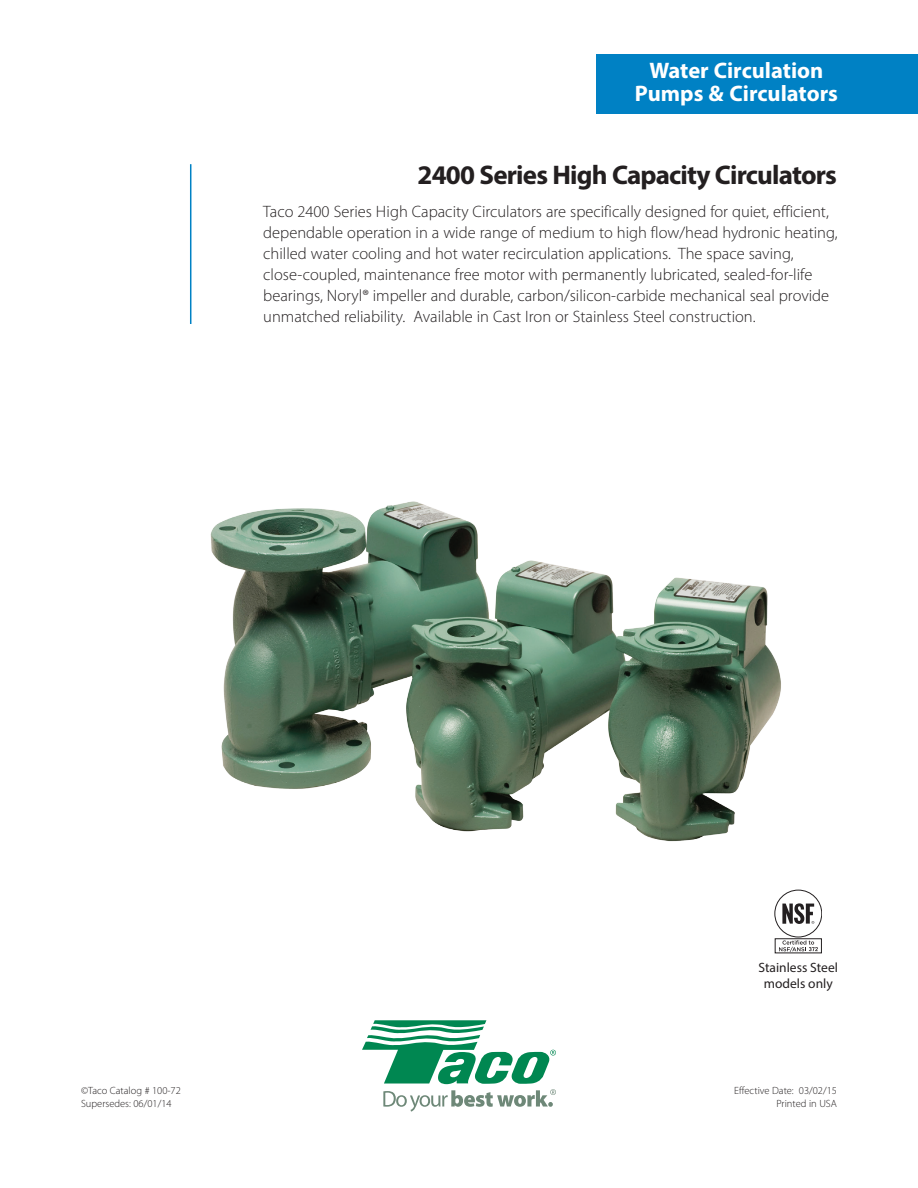
<style>
.page{position:relative;width:918px;height:1188px;background:#fff}
.page>*{position:absolute;margin:0;border:0;box-sizing:border-box;transform-origin:0 0}
.t1{font:700 27px "Myriad Pro";letter-spacing:-.03em;color:#231f20}
.t2{font:700 22.5px/22.5px "Myriad Pro";color:#fff;text-align:center}
.t3{font:300 16.5px/21px "Myriad Pro";color:#231f20}
.t4{font:13.5px/16.2px "Myriad Pro";color:#231f20;text-align:center}
.t5{font:300 10.5px/12.6px "Myriad Pro";color:#231f20}
</style>
<div class="page">
<hr style="left:190px;top:164px;width:1px;height:160px;background:#0081c4">
<div style="left:597px;top:54px;width:321px;height:59px;background:#0081c4"></div>
<img style="left:210px;top:501px;width:571px;height:341px">
<svg style="left:362px;top:1020px;width:194px;height:92px"></svg>
<div style="left:775px;top:890px;width:47px;height:47px;border:1px solid #231f20;border-radius:50%"></div>
<svg style="left:782px;top:903px;width:32px;height:21px"></svg>
<svg style="left:775px;top:939px;width:47px;height:14px"></svg>
<svg style="left:779px;top:940px;width:39px;height:12px"></svg>
<h2 class="t2" style="left:635px;top:59px;width:205px">Water Circulation<br>Pumps &amp; Circulators</h2>
<h1 class="t1" style="left:418px;top:158px;width:421px">2400 Series High Capacity Circulators</h1>
<p class="t3" style="left:263px;top:201px;width:576px">Taco 2400 Series High Capacity Circulators are specifically designed for quiet, efficient, dependable operation in a wide range of medium to high flow/head hydronic heating, chilled water cooling and hot water recirculation applications. The space saving, close-coupled, maintenance free motor with permanently lubricated, sealed-for-life bearings, Noryl® impeller and durable, carbon/silicon-carbide mechanical seal provide unmatched reliability. Available in Cast Iron or Stainless Steel construction.</p>
<p class="t4" style="left:759px;top:959px;width:81px">Stainless Steel models only</p>
<p class="t5" style="left:81px;top:1085px;width:101px">©Taco Catalog # 100-72<br>Supersedes: 06/01/14</p>
<p class="t5" style="left:734px;top:1085px;width:104px;text-align:right">Effective Date: 03/02/15<br>Printed in USA</p>
</div>
